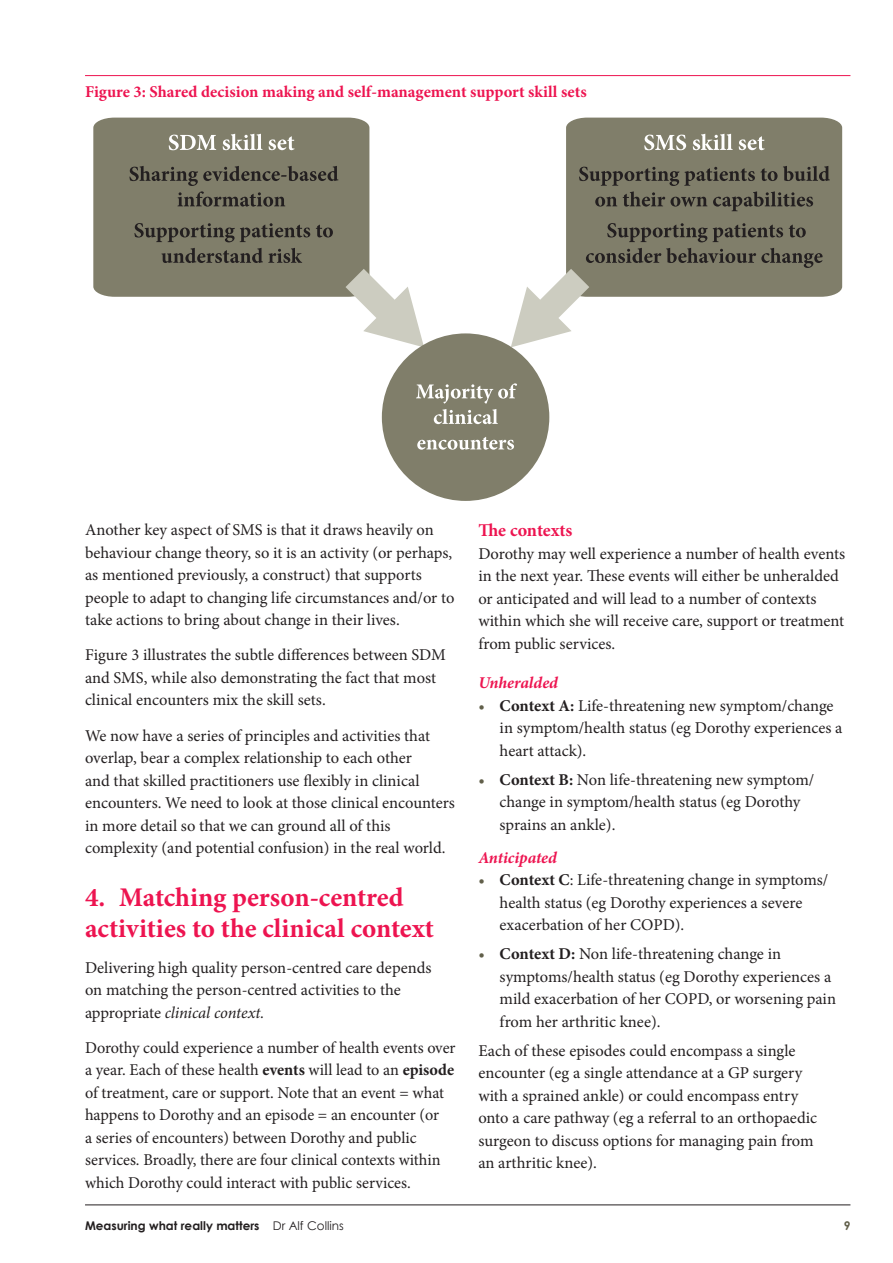
<style>
.page{position:relative;width:893px;height:1263px;background:#fff}
.page>*{position:absolute;margin:0;border:0;box-sizing:border-box;transform-origin:0 0}
.t1{font:700 27px/31.5px "Minion Pro";color:#ed1450}
.t2{font:700 18px "Minion Pro";letter-spacing:-.005em;color:#ed1450}
.t3{font:16.5px/22.5px "Minion Pro";color:#231f20}
.t4{font:700 16.5px "Minion Pro";color:#ed1450}
.t5{font:italic 700 16.5px "Minion Pro";letter-spacing:-.005em;color:#ed1450}
.t6{font:700 12px "Century Gothic";color:#231f20}
.t7{font:700 12px "Century Gothic";color:#615f4a}
.s1{font-style:italic}
.s2{font-weight:700}
.s3{color:#615f4a}
.s4{font-weight:400}
</style>
<div class="page">
<hr style="left:85px;top:1204px;width:765px;height:1px;background:#231f20">
<div style="left:93px;top:118px;width:276px;height:179px;background:#807e6a"></div>
<div style="left:566px;top:118px;width:276px;height:179px;background:#807e6a"></div>
<svg style="left:169px;top:135px;width:47px;height:15px"></svg>
<svg style="left:223px;top:134px;width:40px;height:16px"></svg>
<svg style="left:269px;top:136px;width:25px;height:14px"></svg>
<svg style="left:129px;top:166px;width:209px;height:41px;background:#6e6c5c"></svg>
<svg style="left:134px;top:223px;width:176px;height:19px;background:#656355"></svg>
<svg style="left:316px;top:225px;width:17px;height:12px"></svg>
<svg style="left:161px;top:248px;width:141px;height:15px;background:#605d51"></svg>
<svg style="left:644px;top:135px;width:42px;height:15px"></svg>
<svg style="left:693px;top:134px;width:40px;height:16px"></svg>
<svg style="left:739px;top:136px;width:26px;height:14px"></svg>
<svg style="left:579px;top:166px;width:251px;height:45px;background:#6c695a"></svg>
<svg style="left:607px;top:223px;width:176px;height:19px;background:#656355"></svg>
<svg style="left:789px;top:225px;width:17px;height:12px"></svg>
<svg style="left:345px;top:269px;width:78px;height:78px"></svg>
<svg style="left:511px;top:248px;width:312px;height:99px"></svg>
<div style="left:382px;top:333px;width:167px;height:168px;background:#807e6a;border-radius:50%"></div>
<svg style="left:416px;top:383px;width:101px;height:20px"></svg>
<svg style="left:434px;top:409px;width:64px;height:15px"></svg>
<svg style="left:417px;top:437px;width:97px;height:13px"></svg>
<hr style="left:85px;top:75px;width:765px;height:1px;background:#ed1450">
<h5 class="t4" style="left:85px;top:80px;width:503px">Figure 3: Shared decision making and self-management support skill sets</h5>
<p class="t3" style="left:85px;top:519px;width:371px">Another key aspect of SMS is that it draws heavily on behaviour change theory, so it is an activity (or perhaps, as mentioned previously, a construct) that supports people to adapt to changing life circumstances and/or to take actions to bring about change in their lives.</p>
<p class="t3" style="left:85px;top:644px;width:362px">Figure 3 illustrates the subtle differences between SDM and SMS, while also demonstrating the fact that most clinical encounters mix the skill sets.</p>
<p class="t3" style="left:85px;top:724px;width:371px">We now have a series of principles and activities that overlap, bear a complex relationship to each other<br>and that skilled practitioners use flexibly in clinical encounters. We need to look at those clinical encounters in more detail so that we can ground all of this complexity (and potential confusion) in the real world.</p>
<p class="t1" style="left:85px;top:881px;width:350px">4. Matching person-centred activities to the clinical context</p>
<p class="t3" style="left:85px;top:956px;width:348px">Delivering high quality person-centred care depends on matching the person-centred activities to the appropriate <span class="s1">clinical context.</span></p>
<p class="t3" style="left:85px;top:1036px;width:372px">Dorothy could experience a number of health events over a year. Each of these health <span class="s2">events</span> will lead to an <span class="s2">episode </span>of treatment, care or support. Note that an event = what happens to Dorothy and an episode = an encounter (or<br>a series of encounters) between Dorothy and public services. Broadly, there are four clinical contexts within which Dorothy could interact with public services.</p>
<h3 class="t2" style="left:478px;top:518px;width:95px">The contexts</h3>
<p class="t3" style="left:478px;top:542px;width:368px">Dorothy may well experience a number of health events in the next year. These events will either be unheralded or anticipated and will lead to a number of contexts within which she will receive care, support or treatment from public services.</p>
<h4 class="t5" style="left:478px;top:671px;width:81px">Unheralded</h4>
<p class="t3" style="left:500px;top:694px;width:344px;text-indent:-21px"><span class="s3">•</span> <span class="s2">Context A:</span> Life-threatening new symptom/change in symptom/health status (eg Dorothy experiences a heart attack).</p>
<p class="t3" style="left:500px;top:768px;width:316px;text-indent:-21px"><span class="s3">•</span> <span class="s2">Context B:</span> Non life-threatening new symptom/ change in symptom/health status (eg Dorothy sprains an ankle).</p>
<h4 class="t5" style="left:478px;top:846px;width:80px">Anticipated</h4>
<p class="t3" style="left:500px;top:869px;width:330px;text-indent:-21px"><span class="s3">•</span> <span class="s2">Context C</span>: Life-threatening change in symptoms/ health status (eg Dorothy experiences a severe exacerbation of her COPD).</p>
<p class="t3" style="left:500px;top:943px;width:338px;text-indent:-21px"><span class="s3">•</span> <span class="s2">Context D:</span> Non life-threatening change in symptoms/health status (eg Dorothy experiences a mild exacerbation of her COPD, or worsening pain from her arthritic knee).</p>
<p class="t3" style="left:478px;top:1039px;width:340px">Each of these episodes could encompass a single encounter (eg a single attendance at a GP surgery with a sprained ankle) or could encompass entry onto a care pathway (eg a referral to an orthopaedic surgeon to discuss options for managing pain from an arthritic knee).</p>
<p class="t6" style="left:85px;top:1216px;width:260px">Measuring what really matters <span class="s4">Dr Alf Collins</span></p>
<p class="t7" style="left:844px;top:1216px;width:8px">9</p>
</div>
